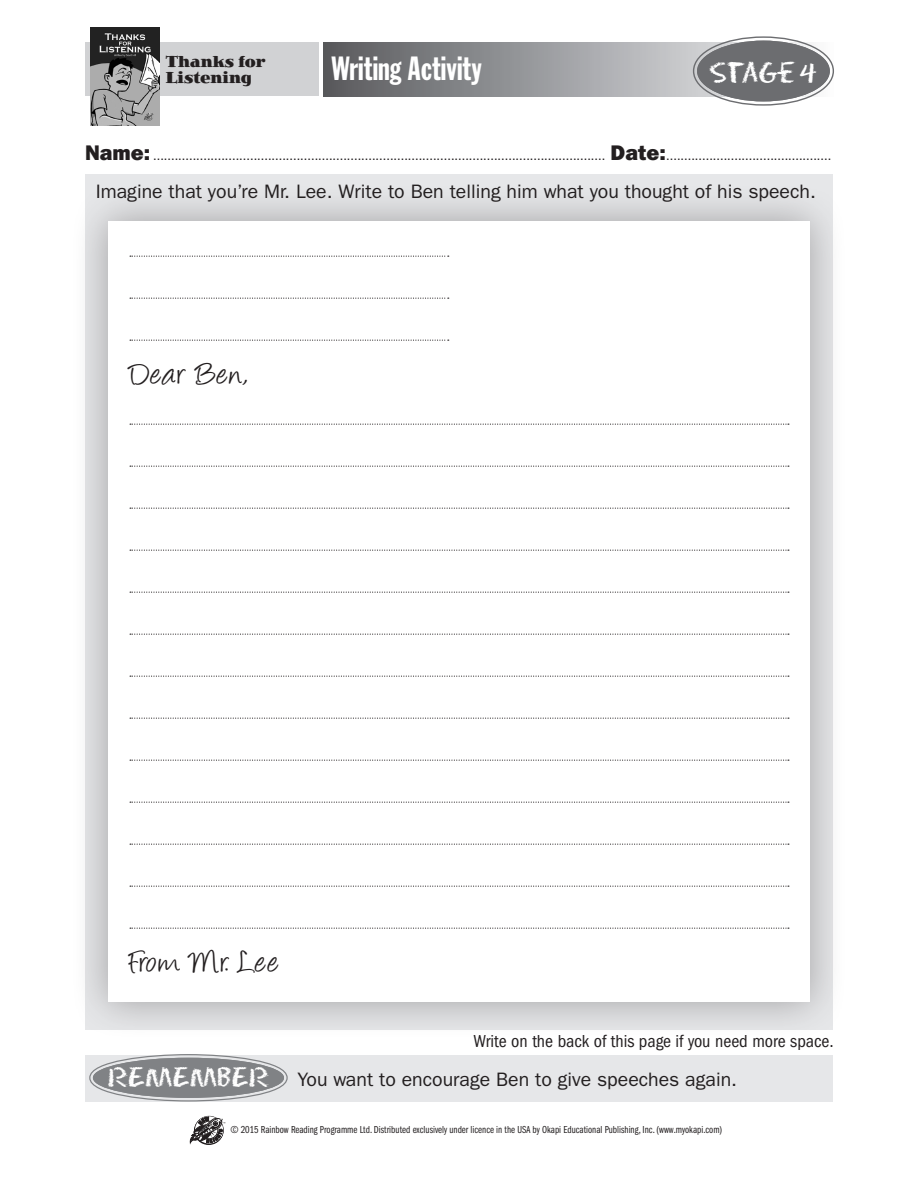
<style>
.page{position:relative;width:918px;height:1188px;background:#fff}
.page>*{position:absolute;margin:0;border:0;box-sizing:border-box;transform-origin:0 0}
.t1{font:36px "Angelina";letter-spacing:.055em;color:#231f20}
.Sheet_title{font:33px "Franklin Gothic Std Extra Cond";letter-spacing:.005em;color:#fff}
.t2{font:26.7px "Eraser";letter-spacing:-.03em;color:#fff}
.t3{font:25.2px "Eraser";color:#fff}
.Intro___Writing{font:19.5px "ITC Franklin Gothic Std";color:#231f20}
.t4{font:condensed 18px "ITC Franklin Gothic Std";color:#231f20}
.t5{font:900 16.5px/16.5px "Jimbo Std";color:#231f20;scale:.88 1}
.t6{font:12px "Franklin Gothic IT Cby BT";color:#231f20}
.t7{font:10.5px "ITC Franklin Gothic Std Bk Cp";color:#231f20}
.s1{font-weight:800;font-size:21px}
</style>
<div class="page">
<div style="left:85px;top:43px;width:234px;height:53px;background:#d1d2d4"></div>
<img style="left:90px;top:27px;width:70px;height:99px">
<svg style="left:189px;top:1117px;width:36px;height:28px"></svg>
<div style="left:70px;top:183px;width:778px;height:857px;background:#231f20;opacity:.35"></div>
<div style="left:108px;top:221px;width:702px;height:781px;background:#fff"></div>
<svg style="left:130px;top:256px;width:319px;height:1px"></svg>
<svg style="left:130px;top:298px;width:319px;height:1px"></svg>
<svg style="left:130px;top:340px;width:319px;height:1px"></svg>
<svg style="left:130px;top:424px;width:659px;height:1px"></svg>
<svg style="left:130px;top:466px;width:659px;height:1px"></svg>
<svg style="left:130px;top:508px;width:659px;height:1px"></svg>
<svg style="left:130px;top:550px;width:659px;height:1px"></svg>
<svg style="left:130px;top:592px;width:659px;height:1px"></svg>
<svg style="left:130px;top:634px;width:659px;height:1px"></svg>
<svg style="left:130px;top:676px;width:659px;height:1px"></svg>
<svg style="left:130px;top:718px;width:659px;height:1px"></svg>
<svg style="left:130px;top:760px;width:659px;height:1px"></svg>
<svg style="left:130px;top:802px;width:659px;height:1px"></svg>
<svg style="left:130px;top:844px;width:659px;height:1px"></svg>
<svg style="left:130px;top:886px;width:659px;height:1px"></svg>
<svg style="left:130px;top:928px;width:659px;height:1px"></svg>
<div style="left:85px;top:1055px;width:748px;height:47px;background:#e6e7e9"></div>
<div style="left:93px;top:1058px;width:191px;height:40px;background:#808285;border-radius:50%"></div>
<div style="left:89px;top:1054px;width:199px;height:48px;border:1px solid #808285;border-radius:50%"></div>
<div style="left:93px;top:1058px;width:191px;height:40px;border:4px solid #808285;border-radius:50%"></div>
<svg style="left:323px;top:43px;width:510px;height:53px;background:#959699"></svg>
<div style="left:697px;top:41px;width:133px;height:60px;background:#6c6d70;border-radius:50%"></div>
<div style="left:697px;top:41px;width:133px;height:60px;border:4px solid #6c6d70;border-radius:50%"></div>
<h3 class="t5" style="left:166px;top:53px;width:115px">Thanks for<br>Listening</h3>
<p class="Sheet_title" style="left:332px;top:51px;width:152px">Writing Activity</p>
<p class="t2" style="left:709px;top:57px;width:109px">Stage 4</p>
<p class="t6" style="left:85px;top:148px;width:748px"><span class="s1">Name:</span> .............................................................................................................................. <span class="s1">Date:</span>..............................................</p>
<p class="Intro___Writing" style="left:96px;top:181px;width:722px">Imagine that you’re Mr. Lee. Write to Ben telling him what you thought of his speech.</p>
<p class="t1" style="left:129px;top:358px;width:121px">Dear Ben,</p>
<p class="t1" style="left:129px;top:946px;width:151px">From Mr. Lee</p>
<p class="t4" style="left:473px;top:1031px;width:362px">Write on the back of this page if you need more space.</p>
<p class="t3" style="left:108px;top:1063px;width:163px">REMEMBER</p>
<p class="Intro___Writing" style="left:298px;top:1068px;width:441px">You want to encourage Ben to give speeches again.</p>
<p class="t7" style="left:230px;top:1124px;width:493px">© 2015 Rainbow Reading Programme Ltd. Distributed exclusively under licence in the USA by Okapi Educational Publishing, Inc. (www.myokapi.com)</p>
</div>
